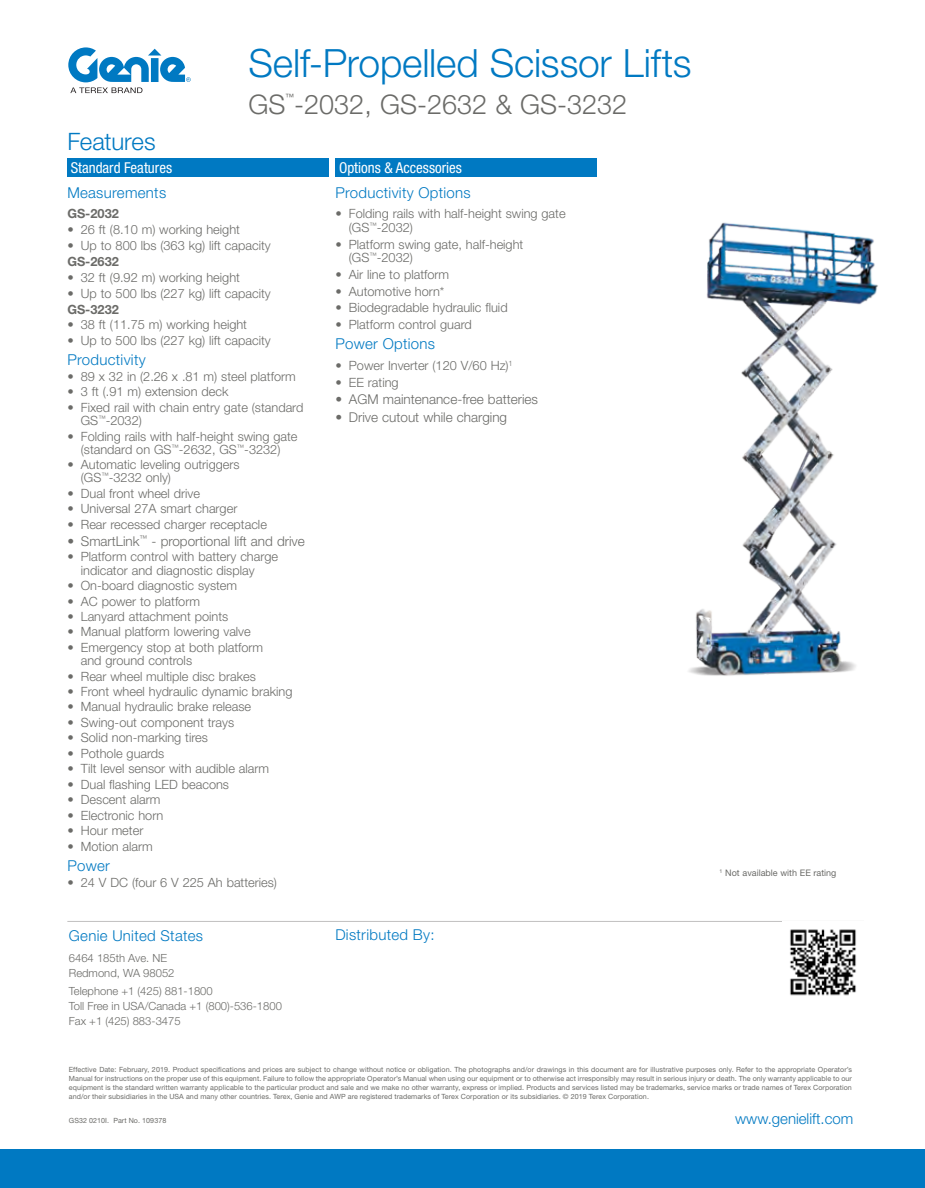
<style>
.page{position:relative;width:925px;height:1188px;background:#fff}
.page>*{position:absolute;margin:0;border:0;box-sizing:border-box;transform-origin:0 0}
.t1{font:300 39px "Helvetica Neue LT Std";letter-spacing:-.005em;color:#0079c2}
.t2{font:300 27px "Helvetica Neue LT Std";color:#6b6b68}
.t3{font:300 24px "Helvetica Neue LT Std";letter-spacing:-.01em;color:#0079c2}
.t4{font:300 15px "Helvetica Neue LT Std";letter-spacing:.02em;color:#0079c2}
.t5{font:condensed 15px "Helvetica Neue LT Std";color:#fff}
.t6{font:300 15px "Helvetica Neue LT Std";color:#0079c2}
.t7{font:300 13.5px "Helvetica Neue LT Std";color:#6b6b68}
.t8{font:300 12.75px/13.2px "Helvetica Neue LT Std";color:#6b6b68}
.t9{font:700 12.75px "Helvetica Neue LT Std";color:#6b6b68}
.t10{font:300 11.25px/15px "Helvetica Neue LT Std";color:#6b6b68}
.t11{font:9px "Helvetica Neue LT Std";color:#6b6b68}
.t12{font:condensed 8.7px "Helvetica Neue LT Std";color:#6b6b68}
.t13{font:7.2px/9px "Helvetica Neue LT Std";letter-spacing:.01em;color:#6b6b68;text-align:justify}
</style>
<div class="page">
<div style="left:0;top:1149px;width:925px;height:39px;background:#0079c2"></div>
<svg style="left:68px;top:47px;width:123px;height:46px"></svg>
<div style="left:67px;top:158px;width:262px;height:19px;background:#0079c2"></div>
<div style="left:335px;top:158px;width:262px;height:19px;background:#0079c2"></div>
<hr style="left:67px;top:921px;width:797px;height:1px;background:#c0bfbf">
<img style="left:688px;top:222px;width:190px;height:454px">
<img style="left:790px;top:929px;width:66px;height:67px">
<h1 class="t1" style="left:249px;top:39px;width:444px">Self-Propelled Scissor Lifts</h1>
<p class="t12" style="left:286px;top:92px;width:10px">™</p>
<h2 class="t2" style="left:249px;top:88px;width:380px">GS -2032, GS-2632 &amp; GS-3232</h2>
<h3 class="t3" style="left:67px;top:127px;width:90px">Features</h3>
<p class="t5" style="left:71px;top:159px;width:103px">Standard Features</p>
<p class="t5" style="left:339px;top:159px;width:124px">Options &amp; Accessories</p>
<p class="t4" style="left:67px;top:183px;width:100px">Measurements</p>
<p class="t9" style="left:67px;top:206px;width:53px">GS-2032</p>
<p class="t8" style="left:67px;top:222px;width:174px">• 26 ft (8.10 m) working height</p>
<p class="t8" style="left:67px;top:238px;width:205px">• Up to 800 lbs (363 kg) lift capacity</p>
<p class="t9" style="left:67px;top:253px;width:53px">GS-2632</p>
<p class="t8" style="left:67px;top:270px;width:174px">• 32 ft (9.92 m) working height</p>
<p class="t8" style="left:67px;top:286px;width:205px">• Up to 500 lbs (227 kg) lift capacity</p>
<p class="t9" style="left:67px;top:301px;width:53px">GS-3232</p>
<p class="t8" style="left:67px;top:318px;width:181px">• 38 ft (11.75 m) working height</p>
<p class="t8" style="left:67px;top:334px;width:205px">• Up to 500 lbs (227 kg) lift capacity</p>
<p class="t4" style="left:67px;top:351px;width:80px">Productivity</p>
<p class="t8" style="left:67px;top:370px;width:230px">• 89 x 32 in (2.26 x .81 m) steel platform</p>
<p class="t8" style="left:67px;top:385px;width:162px">• 3 ft (.91 m) extension deck</p>
<p class="t8" style="left:81px;top:400px;width:224px;text-indent:-14px">• Fixed rail with chain entry gate (standard<br>GS<sup>™</sup>-2032)</p>
<p class="t8" style="left:67px;top:429px;width:232px;text-align:center">• Folding rails with half-height swing gate (standard on GS<sup>™</sup>-2632, GS<sup>™</sup>-3232)</p>
<p class="t8" style="left:81px;top:458px;width:160px;text-indent:-14px">• Automatic leveling outriggers (GS<sup>™</sup>-3232 only)</p>
<p class="t8" style="left:67px;top:487px;width:134px">• Dual front wheel drive</p>
<p class="t8" style="left:67px;top:502px;width:171px">• Universal 27A smart charger</p>
<p class="t8" style="left:67px;top:517px;width:201px">• Rear recessed charger receptacle</p>
<p class="t7" style="left:67px;top:533px;width:239px">• SmartLink<sup>™</sup> - proportional lift and drive</p>
<p class="t8" style="left:81px;top:550px;width:199px;text-indent:-14px">• Platform control with battery charge indicator and diagnostic display</p>
<p class="t8" style="left:67px;top:579px;width:171px">• On-board diagnostic system</p>
<p class="t8" style="left:67px;top:594px;width:134px">• AC power to platform</p>
<p class="t8" style="left:67px;top:610px;width:162px">• Lanyard attachment points</p>
<p class="t8" style="left:67px;top:625px;width:185px">• Manual platform lowering valve</p>
<p class="t8" style="left:81px;top:640px;width:184px;text-indent:-14px">• Emergency stop at both platform and ground controls</p>
<p class="t8" style="left:67px;top:669px;width:190px">• Rear wheel multiple disc brakes</p>
<p class="t8" style="left:67px;top:685px;width:227px">• Front wheel hydraulic dynamic braking</p>
<p class="t8" style="left:67px;top:700px;width:185px">• Manual hydraulic brake release</p>
<p class="t8" style="left:67px;top:715px;width:168px">• Swing-out component trays</p>
<p class="t8" style="left:67px;top:731px;width:142px">• Solid non-marking tires</p>
<p class="t8" style="left:67px;top:746px;width:99px">• Pothole guards</p>
<p class="t8" style="left:67px;top:762px;width:203px">• Tilt level sensor with audible alarm</p>
<p class="t8" style="left:67px;top:777px;width:163px">• Dual flashing LED beacons</p>
<p class="t8" style="left:67px;top:793px;width:94px">• Descent alarm</p>
<p class="t8" style="left:67px;top:808px;width:98px">• Electronic horn</p>
<p class="t8" style="left:67px;top:824px;width:77px">• Hour meter</p>
<p class="t8" style="left:67px;top:840px;width:87px">• Motion alarm</p>
<p class="t4" style="left:67px;top:857px;width:44px">Power</p>
<p class="t8" style="left:67px;top:875px;width:211px">• 24 V DC (four 6 V 225 Ah batteries)</p>
<p class="t4" style="left:69px;top:927px;width:136px">Genie United States</p>
<p class="t10" style="left:69px;top:950px;width:107px">6464 185th Ave. NE<br>Redmond, WA 98052</p>
<p class="t10" style="left:69px;top:983px;width:215px">Telephone +1 (425) 881-1800<br>Toll Free in USA/Canada +1 (800)-536-1800<br>Fax +1 (425) 883-3475</p>
<p class="t4" style="left:335px;top:183px;width:137px">Productivity Options</p>
<p class="t8" style="left:349px;top:206px;width:218px;line-height:13.8px;text-indent:-14px">• Folding rails with half-height swing gate (GS<sup>™</sup>-2032)</p>
<p class="t8" style="left:349px;top:237px;width:176px;line-height:13.8px;text-indent:-14px">• Platform swing gate, half-height (GS<sup>™</sup>-2032)</p>
<p class="t8" style="left:335px;top:268px;width:115px">• Air line to platform</p>
<p class="t8" style="left:335px;top:284px;width:111px">• Automotive horn*</p>
<p class="t8" style="left:335px;top:301px;width:174px">• Biodegradable hydraulic fluid</p>
<p class="t8" style="left:335px;top:317px;width:138px">• Platform control guard</p>
<p class="t4" style="left:335px;top:335px;width:101px">Power Options</p>
<p class="t8" style="left:335px;top:359px;width:179px">• Power Inverter (120 V/60 Hz)<sup>1</sup></p>
<p class="t8" style="left:335px;top:375px;width:65px">• EE rating</p>
<p class="t7" style="left:335px;top:391px;width:204px">• AGM maintenance-free batteries</p>
<p class="t7" style="left:335px;top:409px;width:173px">• Drive cutout while charging</p>
<p class="t4" style="left:335px;top:925px;width:101px">Distributed By:</p>
<p class="t11" style="left:719px;top:867px;width:118px"><sup>1</sup> Not available with EE rating</p>
<p class="t13" style="left:69px;top:1065px;width:784px">Effective Date: February, 2019. Product specifications and prices are subject to change without notice or obligation. The photographs and/or drawings in this document are for illustrative purposes only. Refer to the appropriate Operator’s Manual for instructions on the proper use of this equipment. Failure to follow the appropriate Operator’s Manual when using our equipment or to otherwise act irresponsibly may result in serious injury or death. The only warranty applicable to our equipment is the standard written warranty applicable to the particular product and sale and we make no other warranty, express or implied. Products and services listed may be trademarks, service marks or trade names of Terex Corporation and/or their subsidiaries in the USA and many other countries. Terex, Genie and AWP are registered trademarks of Terex Corporation or its subsidiaries. © 2019 Terex Corporation.</p>
<p class="t13" style="left:69px;top:1116px;width:99px">GS32 0210I. Part No. 109378</p>
<p class="t6" style="left:735px;top:1109px;width:120px">www.genielift.com</p>
</div>
